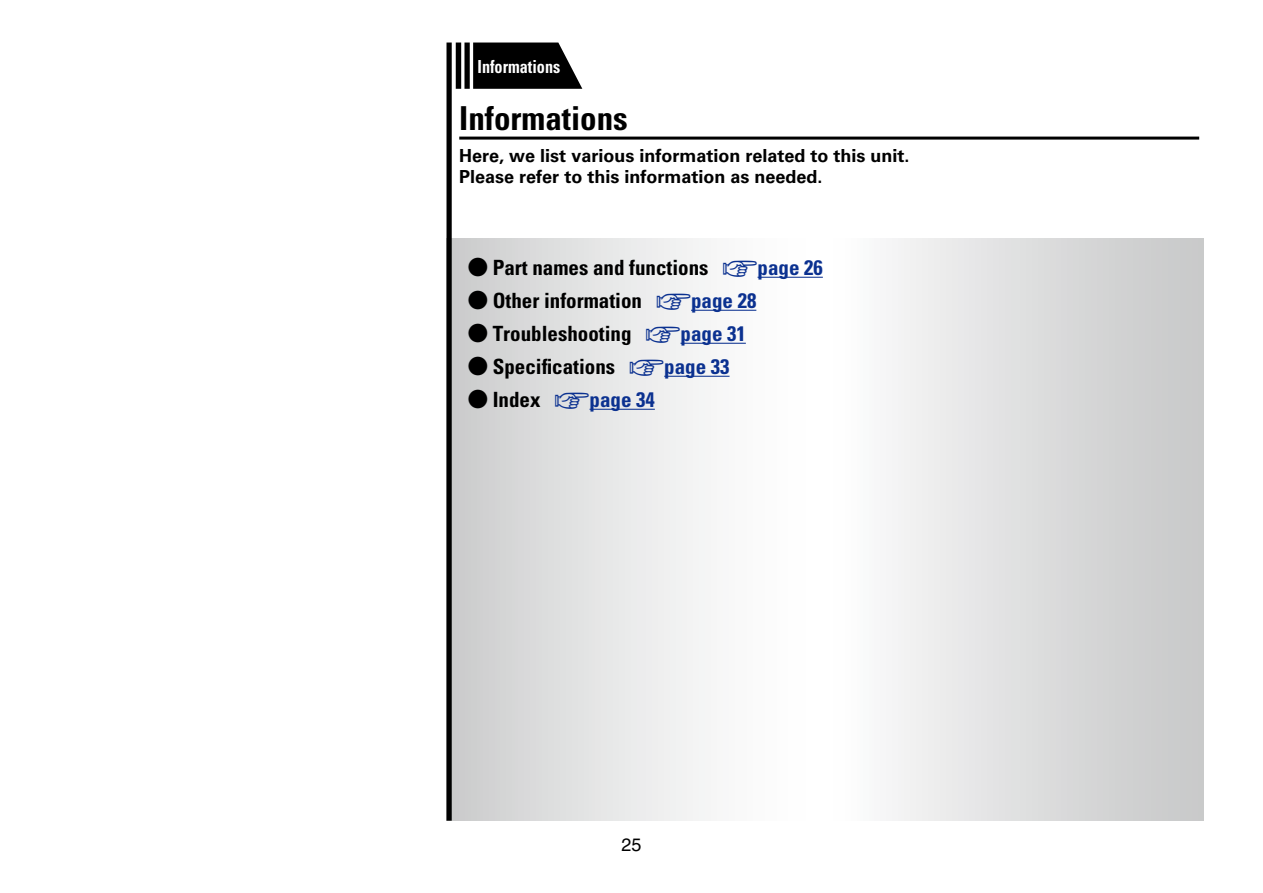
<style>
.page{position:relative;width:1263px;height:893px;background:#fff}
.page>*{position:absolute;margin:0;border:0;box-sizing:border-box;transform-origin:0 0}
.t1{font:700 condensed 33px "Univers LT Std";color:#000}
.t2{font:700 condensed 21px/33px "Univers LT Std";color:#000}
.t3{font:700 18px/21px "Univers LT Std";color:#000}
.t4{font:700 condensed 18px "Univers LT Std";color:#fff;scale:.9 1}
.t5{font:18px "Helvetica LT Std";color:#000}
.s1{font-family:"Marks For Denon";font-weight:400;font-stretch:normal}
.s2{font-family:"Marks For Denon";font-weight:400;font-stretch:normal;color:#0b3190}
.s3{color:#0b3190}
</style>
<div class="page">
<svg style="left:582px;top:238px;width:621px;height:583px"></svg>
<svg style="left:446px;top:43px;width:136px;height:778px;fill:#d9d9da"></svg>
<hr style="left:757px;top:277px;width:66px;height:1px;background:#0b3190">
<hr style="left:691px;top:310px;width:65px;height:1px;background:#0b3190">
<hr style="left:680px;top:343px;width:66px;height:1px;background:#0b3190">
<hr style="left:664px;top:376px;width:65px;height:1px;background:#0b3190">
<hr style="left:589px;top:409px;width:66px;height:1px;background:#0b3190">
<hr style="left:459px;top:137px;width:740px;height:3px;background:#000">
<p class="t4" style="left:477px;top:55px;width:93px">Informations</p>
<h1 class="t1" style="left:459px;top:98px;width:170px">Informations</h1>
<p class="t3" style="left:459px;top:145px;width:452px">Here, we list various information related to this unit.<br>Please refer to this information as needed.</p>
<p class="t2" style="left:468px;top:251px;width:357px"><span class="s1">F</span> Part names and functions <span class="s2">V</span><span class="s3">page 26<br></span><span class="s1">F</span> Other information <span class="s2">V</span><span class="s3">page 28<br></span><span class="s1">F</span> Troubleshooting <span class="s2">V</span><span class="s3">page 31<br></span><span class="s1">F</span> Specifications <span class="s2">V</span><span class="s3">page 33<br></span><span class="s1">F</span> Index <span class="s2">V</span><span class="s3">page 34</span></p>
<p class="t5" style="left:621px;top:834px;width:22px">25</p>
</div>
